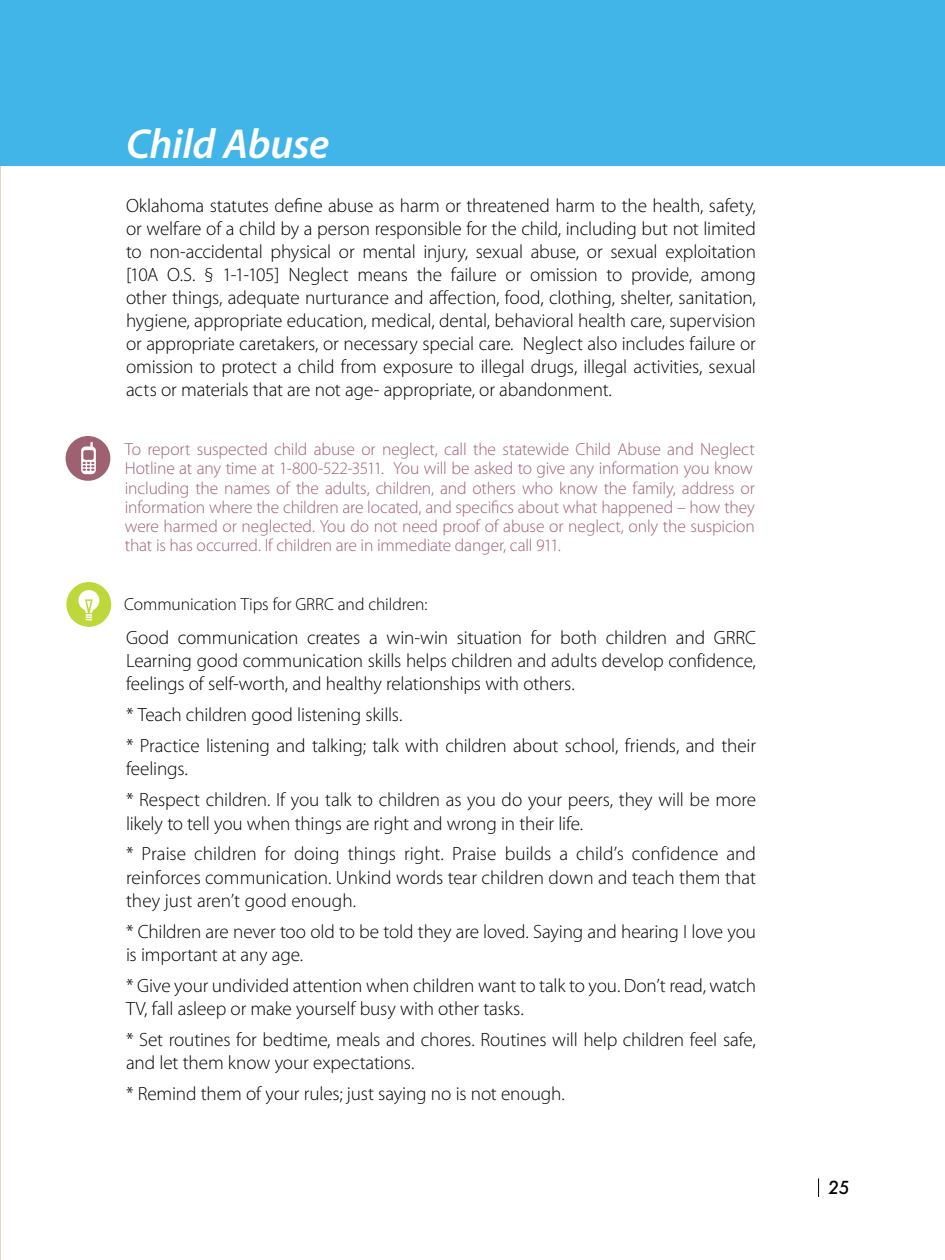
<style>
.page{position:relative;width:945px;height:1260px;background:#fff}
.page>*{position:absolute;margin:0;border:0;box-sizing:border-box;transform-origin:0 0}
.t1{font:italic 600 42px "Myriad Pro";letter-spacing:-.01em;color:#fff}
.t2{font:300 19.25px/23.1px "Myriad Pro";letter-spacing:-.01em;color:#000}
.t3{font:300 17.5px/19.2px "Myriad Pro";letter-spacing:-.01em;color:#9d6172}
.t4{font:300 17.5px "Myriad Pro";letter-spacing:-.005em;color:#000}
.t5{font:italic 500 17.5px "Futura";color:#000}
</style>
<div class="page">
<div style="left:0;top:0;width:945px;height:165px;background:#42b5e8"></div>
<img style="left:0;top:0;width:1px;height:1260px">
<svg style="left:818px;top:1178px;width:1px;height:19px"></svg>
<div style="left:66px;top:436px;width:44px;height:45px;background:#9d6172;border-radius:50%"></div>
<svg style="left:81px;top:442px;width:15px;height:32px"></svg>
<div style="left:66px;top:582px;width:45px;height:45px;background:#bed73b;border-radius:50%"></div>
<svg style="left:78px;top:590px;width:21px;height:30px"></svg>
<h2 class="t1" style="left:126px;top:117px;width:205px">Child Abuse</h2>
<p class="t2" style="left:126px;top:193px;width:632px;text-align:justify">Oklahoma statutes define abuse as harm or threatened harm to the health, safety, or welfare of a child by a person responsible for the child, including but not limited to non-accidental physical or mental injury, sexual abuse, or sexual exploitation [10A O.S. § 1-1-105] Neglect means the failure or omission to provide, among other things, adequate nurturance and affection, food, clothing, shelter, sanitation, hygiene, appropriate education, medical, dental, behavioral health care, supervision or appropriate caretakers, or necessary special care. Neglect also includes failure or omission to protect a child from exposure to illegal drugs, illegal activities, sexual acts or materials that are not age- appropriate, or abandonment.</p>
<p class="t3" style="left:125px;top:439px;width:632px">To report suspected child abuse or neglect, call the statewide Child Abuse and Neglect Hotline at any time at 1-800-522-3511. You will be asked to give any information you know including the names of the adults, children, and others who know the family, address or information where the children are located, and specifics about what happened – how they were harmed or neglected. You do not need proof of abuse or neglect, only the suspicion that is has occurred. If children are in immediate danger, call 911.</p>
<p class="t4" style="left:124px;top:594px;width:305px">Communication Tips for GRRC and children:</p>
<p class="t2" style="left:126px;top:626px;width:632px;text-align:justify">Good communication creates a win-win situation for both children and GRRC Learning good communication skills helps children and adults develop confidence, feelings of self-worth, and healthy relationships with others.</p>
<p class="t2" style="left:126px;top:703px;width:278px">* Teach children good listening skills.</p>
<p class="t2" style="left:126px;top:734px;width:632px">* Practice listening and talking; talk with children about school, friends, and their feelings.</p>
<p class="t2" style="left:126px;top:788px;width:632px">* Respect children. If you talk to children as you do your peers, they will be more likely to tell you when things are right and wrong in their life.</p>
<p class="t2" style="left:126px;top:842px;width:632px;text-align:justify">* Praise children for doing things right. Praise builds a child’s confidence and reinforces communication. Unkind words tear children down and teach them that they just aren’t good enough.</p>
<p class="t2" style="left:126px;top:920px;width:632px">* Children are never too old to be told they are loved. Saying and hearing I love you is important at any age.</p>
<p class="t2" style="left:126px;top:974px;width:632px">* Give your undivided attention when children want to talk to you. Don’t read, watch<br>TV, fall asleep or make yourself busy with other tasks.</p>
<p class="t2" style="left:126px;top:1028px;width:631px">* Set routines for bedtime, meals and chores. Routines will help children feel safe, and let them know your expectations.</p>
<p class="t2" style="left:126px;top:1082px;width:440px">* Remind them of your rules; just saying no is not enough.</p>
<p class="t5" style="left:828px;top:1176px;width:23px">25</p>
</div>
